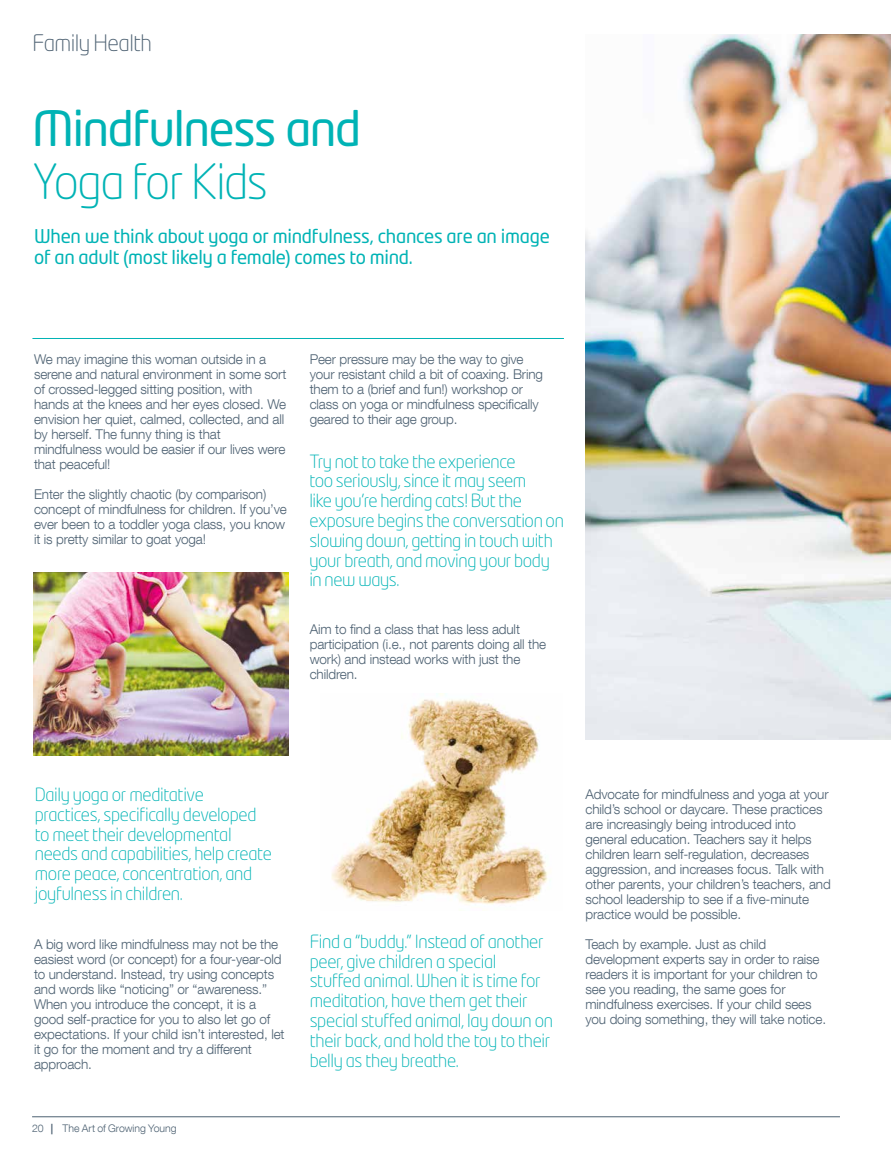
<style>
.page{position:relative;width:891px;height:1161px;background:#fff}
.page>*{position:absolute;margin:0;border:0;box-sizing:border-box;transform-origin:0 0}
.t1{font:48px "Neo Tech Pro";letter-spacing:-.03em;color:#00b3b5}
.t2{font:300 48px "Neo Tech Pro";letter-spacing:-.03em;color:#00b3b5}
.t3{font:300 22.5px "Neo Tech Pro";letter-spacing:-.025em;color:#4d6172}
.t4{font:18.75px/20.7px "Neo Tech Pro";letter-spacing:-.015em;color:#00b3b5}
.t5{font:300 18px/19.8px "Neo Tech Pro";letter-spacing:-.02em;color:#00b3b5}
.t6{font:300 13.5px/15px "Helvetica Neue LT Com";letter-spacing:-.01em;color:#4d6172}
.t7{font:300 10.5px "Helvetica Neue LT Com";color:#4d6172}
.s1{font-weight:700}
</style>
<div class="page">
<img style="left:34px;top:573px;width:254px;height:183px">
<img style="left:331px;top:693px;width:218px;height:212px">
<hr style="left:32px;top:1116px;width:808px;height:1px;background:#4d6172">
<img style="left:585px;top:34px;width:306px;height:705px">
<hr style="left:32px;top:338px;width:532px;height:1px;background:#00b3b5">
<h2 class="t3" style="left:32px;top:30px;width:121px">Family Health</h2>
<h1 class="t1" style="left:32px;top:99px;width:331px">Mindfulness and</h1>
<h1 class="t2" style="left:32px;top:152px;width:237px">Yoga for Kids</h1>
<h3 class="t4" style="left:34px;top:226px;width:517px">When we think about yoga or mindfulness, chances are an image of an adult (most likely a female) comes to mind.</h3>
<p class="t6" style="left:34px;top:351px;width:254px">We may imagine this woman outside in a serene and natural environment in some sort of crossed-legged sitting position, with hands at the knees and her eyes closed. We envision her quiet, calmed, collected, and all by herself. The funny thing is that mindfulness would be easier if our lives were that peaceful!</p>
<p class="t6" style="left:34px;top:486px;width:254px">Enter the slightly chaotic (by comparison) concept of mindfulness for children. If you’ve ever been to a toddler yoga class, you know it is pretty similar to goat yoga!</p>
<p class="t6" style="left:310px;top:351px;width:235px">Peer pressure may be the way to give your resistant child a bit of coaxing. Bring them to a (brief and fun!) workshop or class on yoga or mindfulness specifically geared to their age group.</p>
<h3 class="t5" style="left:309px;top:451px;width:256px">Try not to take the experience<br>too seriously, since it may seem<br>like you’re herding cats! But the exposure begins the conversation on slowing down, getting in touch with your breath, and moving your body in new ways.</h3>
<p class="t6" style="left:310px;top:621px;width:238px">Aim to find a class that has less adult participation (i.e., not parents doing all the work) and instead works with just the children.</p>
<h3 class="t5" style="left:35px;top:784px;width:239px">Daily yoga or meditative practices, specifically developed to meet their developmental needs and capabilities, help create more peace, concentration, and joyfulness in children.</h3>
<p class="t6" style="left:34px;top:936px;width:252px">A big word like mindfulness may not be the easiest word (or concept) for a four-year-old to understand. Instead, try using concepts and words like “noticing” or “awareness.” When you introduce the concept, it is a good self-practice for you to also let go of expectations. If your child isn’t interested, let it go for the moment and try a different approach.</p>
<p class="t7" style="left:32px;top:1122px;width:13px">20</p>
<p class="t7" style="left:51px;top:1122px;width:127px"><span class="s1">|</span> The Art of Growing Young</p>
<h3 class="t5" style="left:310px;top:931px;width:245px">Find a “buddy.” Instead of another peer, give children a special<br>stuffed animal. When it is time for meditation, have them get their special stuffed animal, lay down on their back, and hold the toy to their belly as they breathe.</h3>
<p class="t6" style="left:585px;top:786px;width:247px">Advocate for mindfulness and yoga at your child’s school or daycare. These practices are increasingly being introduced into general education. Teachers say it helps children learn self-regulation, decreases aggression, and increases focus. Talk with other parents, your children’s teachers, and school leadership to see if a five-minute practice would be possible.</p>
<p class="t6" style="left:585px;top:936px;width:242px">Teach by example. Just as child development experts say in order to raise readers it is important for your children to see you reading, the same goes for mindfulness exercises. If your child sees you doing something, they will take notice.</p>
</div>
